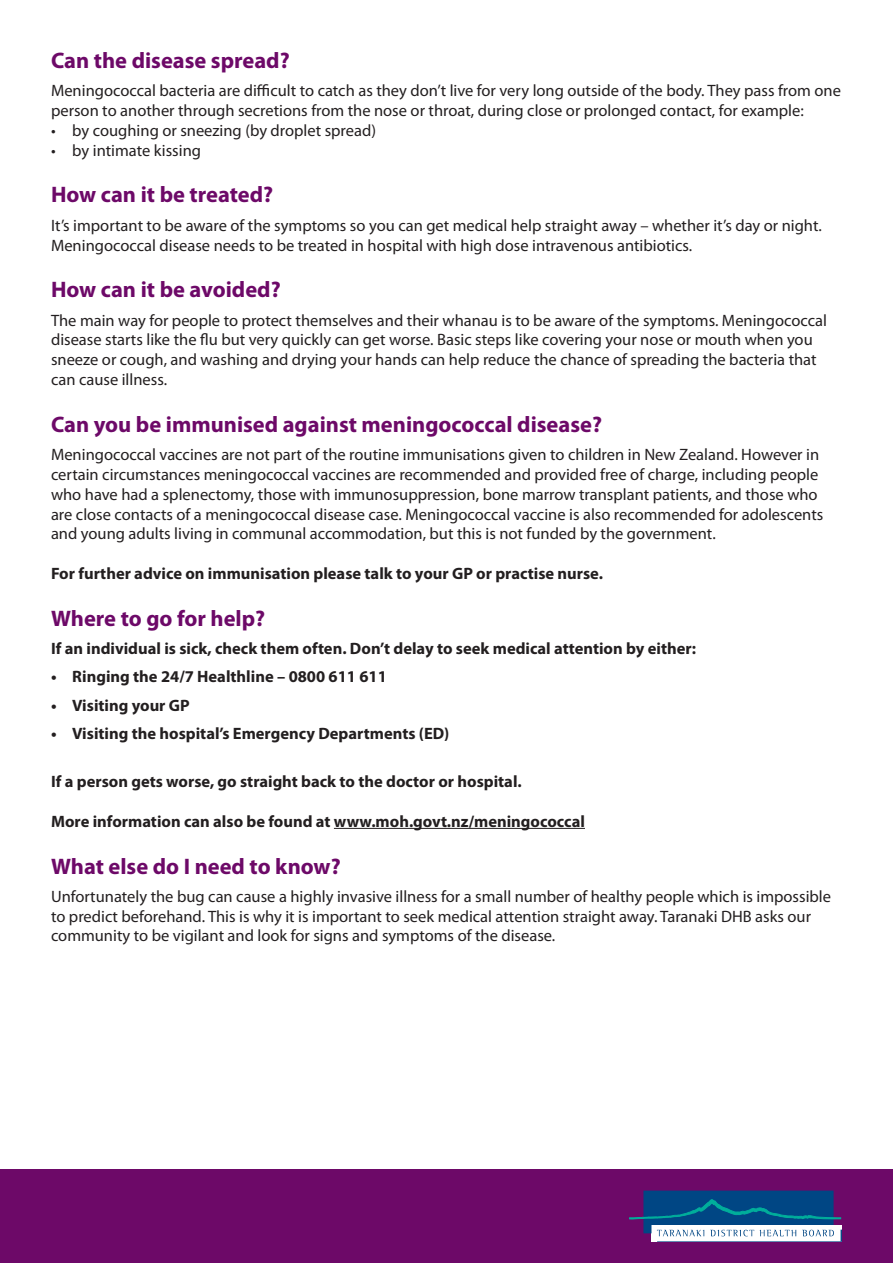
<style>
.page{position:relative;width:893px;height:1263px;background:#fff}
.page>*{position:absolute;margin:0;border:0;box-sizing:border-box;transform-origin:0 0}
.t1{font:700 22.5px "Myriad Pro";color:#6d0968}
.t2{font:16.5px/19.8px "Myriad Pro";color:#231f20}
.t3{font:700 16.5px "Myriad Pro";color:#231f20}
</style>
<div class="page">
<hr style="left:334px;top:828px;width:251px;height:1px;background:#231f20">
<div style="left:0;top:1169px;width:893px;height:94px;background:#6d0968"></div>
<svg style="left:629px;top:1190px;width:213px;height:52px;background:#4d74a1"></svg>
<h1 class="t1" style="left:51px;top:46px;width:240px">Can the disease spread?</h1>
<p class="t2" style="left:51px;top:81px;width:791px">Meningococcal bacteria are difficult to catch as they don’t live for very long outside of the body. They pass from one person to another through secretions from the nose or throat, during close or prolonged contact, for example:</p>
<p class="t2" style="left:51px;top:120px;width:327px">• by coughing or sneezing (by droplet spread)</p>
<p class="t2" style="left:51px;top:140px;width:152px">• by intimate kissing</p>
<h1 class="t1" style="left:51px;top:180px;width:224px">How can it be treated?</h1>
<p class="t2" style="left:51px;top:215px;width:772px">It’s important to be aware of the symptoms so you can get medical help straight away – whether it’s day or night.<br>Meningococcal disease needs to be treated in hospital with high dose intravenous antibiotics.</p>
<h1 class="t1" style="left:51px;top:275px;width:231px">How can it be avoided?</h1>
<p class="t2" style="left:51px;top:310px;width:777px">The main way for people to protect themselves and their whanau is to be aware of the symptoms. Meningococcal disease starts like the flu but very quickly can get worse. Basic steps like covering your nose or mouth when you sneeze or cough, and washing and drying your hands can help reduce the chance of spreading the bacteria that can cause illness.</p>
<h1 class="t1" style="left:51px;top:410px;width:552px">Can you be immunised against meningococcal disease?</h1>
<p class="t2" style="left:51px;top:444px;width:774px">Meningococcal vaccines are not part of the routine immunisations given to children in New Zealand. However in certain circumstances meningococcal vaccines are recommended and provided free of charge, including people who have had a splenectomy, those with immunosuppression, bone marrow transplant patients, and those who are close contacts of a meningococcal disease case. Meningococcal vaccine is also recommended for adolescents and young adults living in communal accommodation, but this is not funded by the government.</p>
<p class="t3" style="left:51px;top:563px;width:553px">For further advice on immunisation please talk to your GP or practise nurse.</p>
<h1 class="t1" style="left:51px;top:603px;width:216px">Where to go for help?</h1>
<p class="t3" style="left:51px;top:638px;width:646px">If an individual is sick, check them often. Don’t delay to seek medical attention by either:</p>
<p class="t3" style="left:51px;top:666px;width:337px">• Ringing the 24/7 Healthline – 0800 611 611</p>
<p class="t3" style="left:51px;top:694px;width:140px">• Visiting your GP</p>
<p class="t3" style="left:51px;top:723px;width:400px">• Visiting the hospital’s Emergency Departments (ED)</p>
<p class="t3" style="left:51px;top:771px;width:472px">If a person gets worse, go straight back to the doctor or hospital.</p>
<p class="t3" style="left:51px;top:810px;width:535px">More information can also be found at www.moh.govt.nz/meningococcal</p>
<h1 class="t1" style="left:51px;top:851px;width:291px">What else do I need to know?</h1>
<p class="t2" style="left:51px;top:886px;width:782px">Unfortunately the bug can cause a highly invasive illness for a small number of healthy people which is impossible to predict beforehand. This is why it is important to seek medical attention straight away. Taranaki DHB asks our community to be vigilant and look for signs and symptoms of the disease.</p>
</div>
